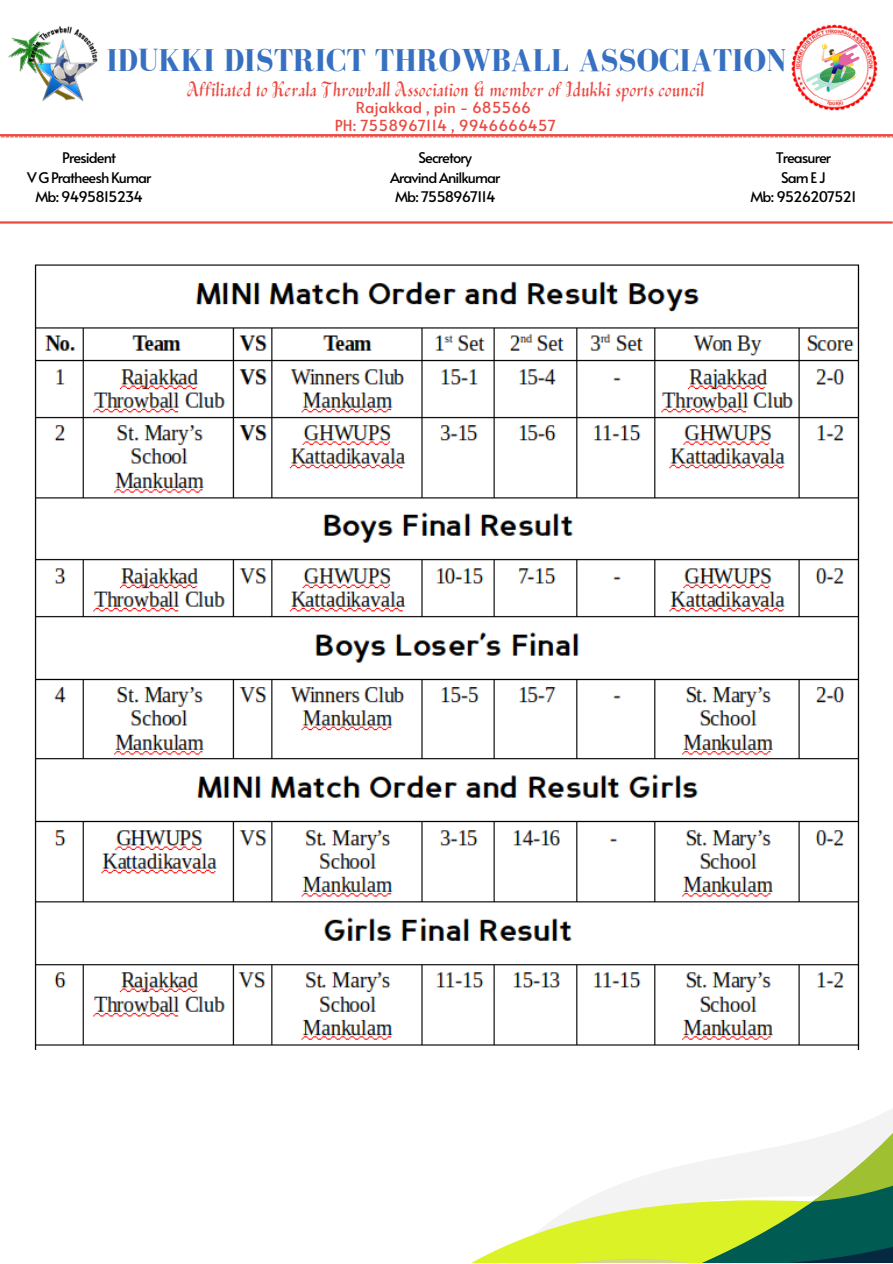
<style>
.page{position:relative;width:893px;height:1264px;background:#fff}
.page>*{position:absolute;margin:0;border:0;box-sizing:border-box;transform-origin:0 0}
.t1{font:700 32.4px "Bodoni FLF";color:#3770c1}
.t2{font:700 20.55px "Belina";color:#eb4a42}
.t3{font:15.3px "Alata";color:#eb4a42}
.t4{font:14.55px "Alata";letter-spacing:-.065em;color:#000}
</style>
<div class="page">
<hr style="left:0;top:134px;width:892px;height:2px;background:#eb4a42">
<svg style="left:586px;top:1162px;width:112px;height:38px;fill:#f3f3f3"></svg>
<svg style="left:473px;top:1200px;width:225px;height:62px;fill:#dbf227"></svg>
<svg style="left:698px;top:1139px;width:194px;height:123px"></svg>
<svg style="left:812px;top:1049px;width:80px;height:152px"></svg>
<img style="left:8px;top:26px;width:90px;height:75px">
<img style="left:791px;top:24px;width:87px;height:87px">
<svg style="left:0;top:136px;width:892px;height:1px"></svg>
<hr style="left:0;top:221px;width:892px;height:3px;background:#eb4a42">
<img style="left:34px;top:264px;width:826px;height:785px">
<img style="left:802px;top:28px;width:64px;height:78px">
<p class="t1" style="left:106px;top:43px;width:681px">IDUKKI DISTRICT THROWBALL ASSOCIATION</p>
<p class="t2" style="left:187px;top:75px;width:518px">Affiliated to Kerala Throwball Association &amp; member of Idukki sports council</p>
<p class="t3" style="left:356px;top:97px;width:177px">Rajakkad , pin - 685566</p>
<p class="t3" style="left:335px;top:114px;width:222px">PH: 7558967114 , 9946666457</p>
<p class="t4" style="left:62px;top:147px;width:55px">President</p>
<p class="t4" style="left:27px;top:167px;width:126px">V G Pratheesh Kumar</p>
<p class="t4" style="left:35px;top:186px;width:109px">Mb: 9495815234</p>
<p class="t4" style="left:418px;top:147px;width:55px">Secretory</p>
<p class="t4" style="left:390px;top:167px;width:112px">Aravind Anilkumar</p>
<p class="t4" style="left:395px;top:186px;width:102px">Mb: 7558967114</p>
<p class="t4" style="left:775px;top:147px;width:57px">Treasurer</p>
<p class="t4" style="left:781px;top:167px;width:46px">SamEJ</p>
<p class="t4" style="left:750px;top:186px;width:108px">Mb: 9526207521</p>
</div>
